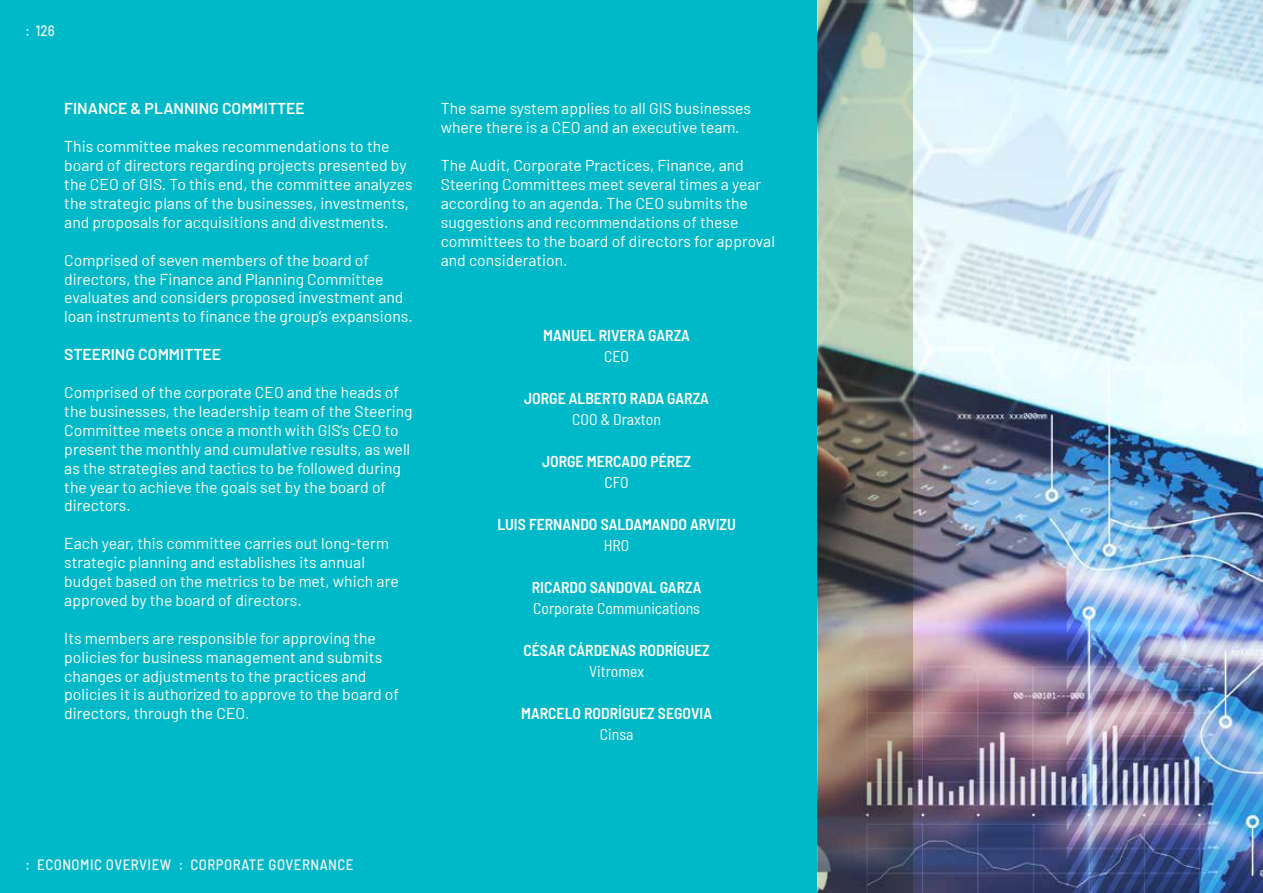
<style>
.page{position:relative;width:1263px;height:893px;background:#00b9c8}
.page>*{position:absolute;margin:0;border:0;box-sizing:border-box;transform-origin:0 0}
.t1{font:15.75px/18.9px "Barlow";color:#fff}
.t2{font:600 semi-condensed 15.75px "Barlow";color:#fff}
.t3{font:semi-condensed 15.75px "Barlow";color:#fff}
.t4{font:600 15.75px "Barlow";color:#fff}
.t5{font:500 semi-condensed 15px "Barlow";letter-spacing:.03em;color:#eff2f0}
</style>
<div class="page">
<img style="left:912px;top:0;width:351px;height:893px">
<img style="left:818px;top:0;width:94px;height:893px">
<img style="left:1067px;top:520px;width:196px;height:373px">
<svg style="left:1067px;top:0;width:196px;height:373px"></svg>
<p class="t5" style="left:26px;top:20px;width:31px">: 126</p>
<p class="t4" style="left:64px;top:97px;width:242px">FINANCE &amp; PLANNING COMMITTEE</p>
<p class="t1" style="left:64px;top:136px;width:350px">This committee makes recommendations to the board of directors regarding projects presented by the CEO of GIS. To this end, the committee analyzes the strategic plans of the businesses, investments, and proposals for acquisitions and divestments.</p>
<p class="t1" style="left:64px;top:249px;width:350px">Comprised of seven members of the board of directors, the Finance and Planning Committee evaluates and considers proposed investment and loan instruments to finance the group’s expansions.</p>
<p class="t4" style="left:64px;top:343px;width:158px">STEERING COMMITTEE</p>
<p class="t1" style="left:64px;top:382px;width:350px">Comprised of the corporate CEO and the heads of the businesses, the leadership team of the Steering Committee meets once a month with GIS’s CEO to present the monthly and cumulative results, as well as the strategies and tactics to be followed during the year to achieve the goals set by the board of directors.</p>
<p class="t1" style="left:64px;top:533px;width:336px">Each year, this committee carries out long-term strategic planning and establishes its annual budget based on the metrics to be met, which are approved by the board of directors.</p>
<p class="t1" style="left:64px;top:627px;width:336px">Its members are responsible for approving the policies for business management and submits changes or adjustments to the practices and policies it is authorized to approve to the board of directors, through the CEO.</p>
<p class="t1" style="left:441px;top:98px;width:312px">The same system applies to all GIS businesses where there is a CEO and an executive team.</p>
<p class="t1" style="left:441px;top:155px;width:336px">The Audit, Corporate Practices, Finance, and Steering Committees meet several times a year according to an agenda. The CEO submits the suggestions and recommendations of these committees to the board of directors for approval and consideration.</p>
<p class="t2" style="left:543px;top:324px;width:148px">MANUEL RIVERA GARZA</p>
<p class="t3" style="left:604px;top:345px;width:26px">CEO</p>
<p class="t2" style="left:524px;top:387px;width:186px">JORGE ALBERTO RADA GARZA</p>
<p class="t3" style="left:572px;top:408px;width:90px">COO &amp; Draxton</p>
<p class="t2" style="left:542px;top:450px;width:150px">JORGE MERCADO PÉREZ</p>
<p class="t3" style="left:604px;top:471px;width:26px">CFO</p>
<p class="t2" style="left:497px;top:513px;width:240px">LUIS FERNANDO SALDAMANDO ARVIZU</p>
<p class="t3" style="left:604px;top:534px;width:27px">HRO</p>
<p class="t2" style="left:532px;top:576px;width:171px">RICARDO SANDOVAL GARZA</p>
<p class="t3" style="left:533px;top:597px;width:168px">Corporate Communications</p>
<p class="t2" style="left:523px;top:639px;width:188px">CÉSAR CÁRDENAS RODRÍGUEZ</p>
<p class="t3" style="left:589px;top:660px;width:56px">Vitromex</p>
<p class="t2" style="left:521px;top:702px;width:192px">MARCELO RODRÍGUEZ SEGOVIA</p>
<p class="t3" style="left:600px;top:723px;width:35px">Cinsa</p>
<p class="t5" style="left:26px;top:854px;width:330px">: ECONOMIC OVERVIEW : CORPORATE GOVERNANCE</p>
</div>
